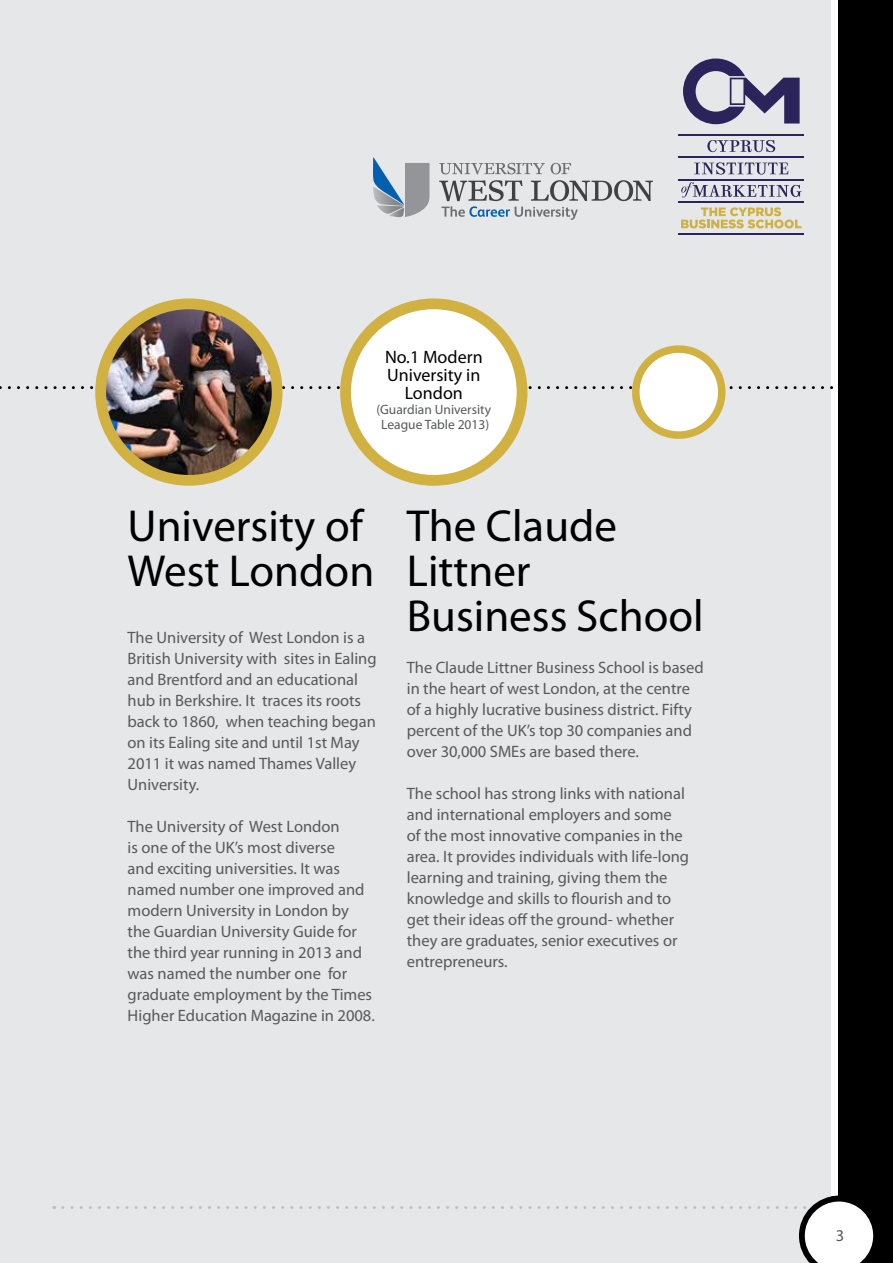
<style>
.page{position:relative;width:893px;height:1263px;background:#fff}
.page>*{position:absolute;margin:0;border:0;box-sizing:border-box;transform-origin:0 0}
.t1{font:45px/45px "Myriad Pro";color:#000}
.t2{font:18px/18px "Myriad Pro";color:#000;text-align:center}
.t3{font:16.5px/21px "Myriad Pro";color:#58595b}
.t4{font:13.5px/15px "Myriad Pro";color:#58595b;text-align:center}
</style>
<div class="page">
<div style="left:0;top:0;width:831px;height:1263px;background:#e6e7e8"></div>
<div style="left:839px;top:0;width:54px;height:1263px;background:#000"></div>
<svg style="left:707px;top:140px;width:69px;height:12px"></svg>
<svg style="left:694px;top:162px;width:94px;height:13px"></svg>
<svg style="left:681px;top:182px;width:120px;height:16px"></svg>
<hr style="left:679px;top:156px;width:125px;height:2px;background:#2a245b">
<hr style="left:679px;top:179px;width:125px;height:1px;background:#2a245b">
<hr style="left:679px;top:134px;width:125px;height:2px;background:#2a245b">
<hr style="left:679px;top:201px;width:125px;height:2px;background:#2a245b">
<svg style="left:683px;top:58px;width:117px;height:66px"></svg>
<svg style="left:681px;top:207px;width:121px;height:21px"></svg>
<hr style="left:679px;top:233px;width:125px;height:1px;background:#2a245b">
<svg style="left:0;top:386px;width:839px;height:3px"></svg>
<img style="left:101px;top:304px;width:176px;height:176px;border-radius:88px">
<div style="left:95px;top:298px;width:188px;height:188px;border:11px solid #d0b142;border-radius:50%"></div>
<div style="left:346px;top:304px;width:176px;height:176px;background:#fff;border-radius:50%"></div>
<div style="left:340px;top:298px;width:187px;height:188px;border:11px solid #d0b142;border-radius:50%"></div>
<div style="left:636px;top:349px;width:86px;height:86px;background:#fff;border-radius:50%"></div>
<div style="left:632px;top:345px;width:93px;height:94px;border:8px solid #d0b142;border-radius:50%"></div>
<svg style="left:63px;top:1196px;width:811px;height:67px"></svg>
<svg style="left:439px;top:163px;width:106px;height:11px"></svg>
<svg style="left:551px;top:163px;width:20px;height:11px"></svg>
<svg style="left:373px;top:157px;width:56px;height:61px"></svg>
<svg style="left:439px;top:180px;width:214px;height:40px"></svg>
<p class="t2" style="left:385px;top:348px;width:99px">No.1 Modern<br>University in<br>London</p>
<p class="t4" style="left:376px;top:402px;width:116px">(Guardian University<br>League Table 2013)</p>
<h1 class="t1" style="left:128px;top:502px;width:248px">University of<br>West London</h1>
<p class="t3" style="left:128px;top:626px;width:250px">The University of West London is a<br>British University with sites in Ealing and Brentford and an educational hub in Berkshire. It traces its roots back to 1860, when teaching began on its Ealing site and until 1st May<br>2011 it was named Thames Valley<br>University.</p>
<p class="t3" style="left:128px;top:815px;width:249px">The University of West London<br>is one of the UK’s most diverse<br>and exciting universities. It was named number one improved and modern University in London by the Guardian University Guide for the third year running in 2013 and was named the number one for graduate employment by the Times<br>Higher Education Magazine in 2008.</p>
<h1 class="t1" style="left:407px;top:502px;width:298px">The Claude<br>Littner<br>Business School</h1>
<p class="t3" style="left:407px;top:656px;width:298px">The Claude Littner Business School is based in the heart of west London, at the centre of a highly lucrative business district. Fifty percent of the UK’s top 30 companies and over 30,000 SMEs are based there.</p>
<p class="t3" style="left:407px;top:782px;width:284px">The school has strong links with national and international employers and some of the most innovative companies in the area. It provides individuals with life-long learning and training, giving them the knowledge and skills to flourish and to get their ideas off the ground- whether they are graduates, senior executives or entrepreneurs.</p>
<p class="t3" style="left:836px;top:1224px;width:10px">3</p>
</div>
